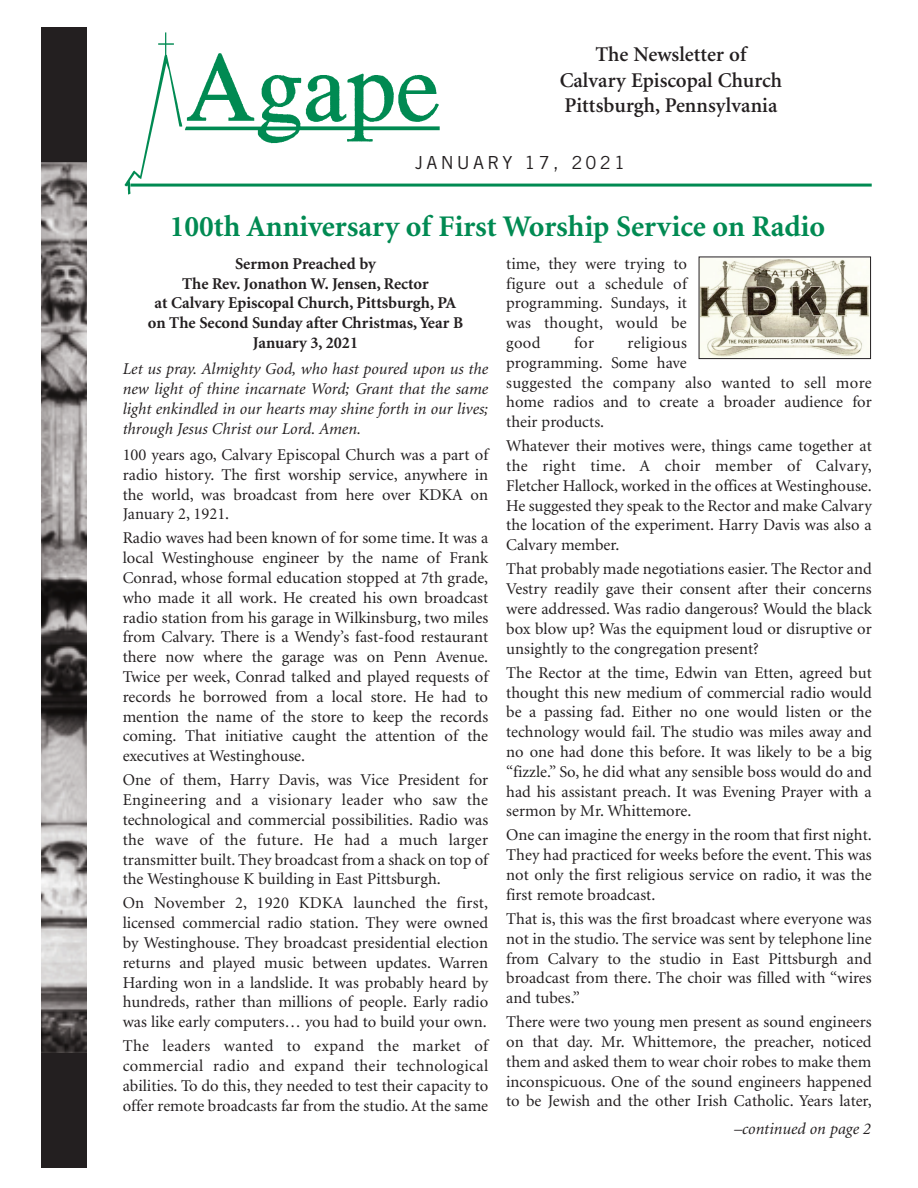
<style>
.page{position:relative;width:918px;height:1188px;background:#fff}
.page>*{position:absolute;margin:0;border:0;box-sizing:border-box;transform-origin:0 0}
.t1{font:700 30px "Minion";color:#008a52}
.t2{font:600 21px/25.2px "Minion";color:#231f20;text-align:center}
.t3{font:18px "Trade Gothic";letter-spacing:.185em;color:#231f20}
.t4{font:16.5px/19.8px "Minion";color:#231f20;text-align:justify}
.t5{font:italic 16.5px/19.8px "Minion";color:#231f20;text-align:justify}
.t6{font:700 16.5px/19.8px "Minion";color:#231f20;text-align:center}
</style>
<div class="page">
<div style="left:41px;top:27px;width:46px;height:1141px;background:#231f20"></div>
<img style="left:124px;top:32px;width:323px;height:163px">
<hr style="left:130px;top:184px;width:742px;height:3px;background:#008a52">
<img style="left:41px;top:162px;width:46px;height:890px">
<img style="left:701px;top:259px;width:168px;height:98px">
<div style="left:699px;top:257px;width:172px;height:102px;border:1px solid #231f20"></div>
<p class="t2" style="left:560px;top:44px;width:224px">The Newsletter of<br>Calvary Episcopal Church<br>Pittsburgh, Pennsylvania</p>
<p class="t3" style="left:415px;top:156px;width:212px">JANUARY 17, 2021</p>
<h1 class="t1" style="left:170px;top:214px;width:657px">100th Anniversary of First Worship Service on Radio</h1>
<p class="t6" style="left:148px;top:255px;width:317px">Sermon Preached by<br>The Rev. Jonathon W. Jensen, Rector<br>at Calvary Episcopal Church, Pittsburgh, PA on The Second Sunday after Christmas, Year B<br>January 3, 2021</p>
<p class="t5" style="left:123px;top:360px;width:367px">Let us pray. Almighty God, who hast poured upon us the new light of thine incarnate Word; Grant that the same light enkindled in our hearts may shine forth in our lives; through Jesus Christ our Lord. Amen.</p>
<p class="t4" style="left:123px;top:446px;width:367px">100 years ago, Calvary Episcopal Church was a part of radio history. The first worship service, anywhere in the world, was broadcast from here over KDKA on January 2, 1921.</p>
<p class="t4" style="left:123px;top:530px;width:367px">Radio waves had been known of for some time. It was a local Westinghouse engineer by the name of Frank Conrad, whose formal education stopped at 7th grade, who made it all work. He created his own broadcast radio station from his garage in Wilkinsburg, two miles from Calvary. There is a Wendy’s fast-food restaurant there now where the garage was on Penn Avenue.<br>Twice per week, Conrad talked and played requests of records he borrowed from a local store. He had to mention the name of the store to keep the records coming. That initiative caught the attention of the executives at Westinghouse.</p>
<p class="t4" style="left:123px;top:772px;width:367px">One of them, Harry Davis, was Vice President for Engineering and a visionary leader who saw the technological and commercial possibilities. Radio was the wave of the future. He had a much larger transmitter built. They broadcast from a shack on top of the Westinghouse K building in East Pittsburgh.</p>
<p class="t4" style="left:123px;top:895px;width:367px">On November 2, 1920 KDKA launched the first, licensed commercial radio station. They were owned by Westinghouse. They broadcast presidential election returns and played music between updates. Warren Harding won in a landslide. It was probably heard by hundreds, rather than millions of people. Early radio was like early computers… you had to build your own.</p>
<p class="t4" style="left:123px;top:1038px;width:367px">The leaders wanted to expand the market of commercial radio and expand their technological abilities. To do this, they needed to test their capacity to offer remote broadcasts far from the studio. At the same</p>
<p class="t4" style="left:506px;top:255px;width:182px">time, they were trying to figure out a schedule of programming. Sundays, it was thought, would be good</p>
<p class="t4" style="left:506px;top:334px;width:367px;text-align:left;text-indent:121px">religious<br>programming. Some have<br>suggested the company also wanted to sell more home radios and to create a broader audience for their products.</p>
<p class="t4" style="left:506px;top:438px;width:367px">Whatever their motives were, things came together at the right time. A choir member of Calvary, Fletcher Hallock, worked in the offices at Westinghouse.<br>He suggested they speak to the Rector and make Calvary the location of the experiment. Harry Davis was also a Calvary member.</p>
<p class="t4" style="left:506px;top:561px;width:367px">That probably made negotiations easier. The Rector and Vestry readily gave their consent after their concerns were addressed. Was radio dangerous? Would the black box blow up? Was the equipment loud or disruptive or unsightly to the congregation present?</p>
<p class="t4" style="left:506px;top:664px;width:367px">The Rector at the time, Edwin van Etten, agreed but thought this new medium of commercial radio would be a passing fad. Either no one would listen or the technology would fail. The studio was miles away and no one had done this before. It was likely to be a big “fizzle.” So, he did what any sensible boss would do and had his assistant preach. It was Evening Prayer with a sermon by Mr. Whittemore.</p>
<p class="t4" style="left:506px;top:827px;width:367px">One can imagine the energy in the room that first night.<br>They had practiced for weeks before the event. This was not only the first religious service on radio, it was the first remote broadcast.</p>
<p class="t4" style="left:506px;top:910px;width:367px">That is, this was the first broadcast where everyone was not in the studio. The service was sent by telephone line from Calvary to the studio in East Pittsburgh and broadcast from there. The choir was filled with “wires and tubes.”</p>
<p class="t4" style="left:506px;top:1014px;width:367px">There were two young men present as sound engineers on that day. Mr. Whittemore, the preacher, noticed them and asked them to wear choir robes to make them inconspicuous. One of the sound engineers happened to be Jewish and the other Irish Catholic. Years later,</p>
<p class="t4" style="left:574px;top:334px;width:22px">for</p>
<p class="t5" style="left:734px;top:1120px;width:138px">–continued on page 2</p>
</div>
